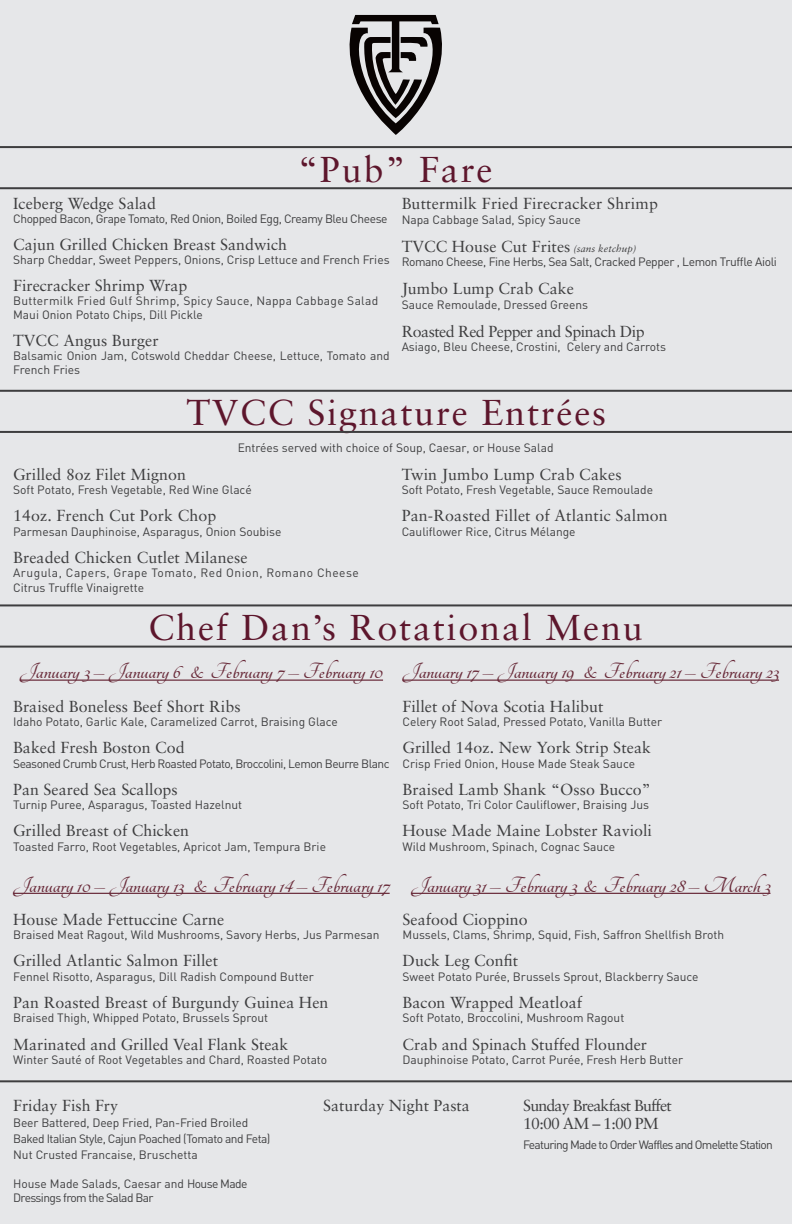
<style>
.page{position:relative;width:792px;height:1224px;background:#e6e7e9}
.page>*{position:absolute;margin:0;border:0;box-sizing:border-box;transform-origin:0 0}
.t1{font:36px "Sabon";letter-spacing:.05em;color:#5d162c}
.t2{font:700 24px "Tangerine";color:#682938}
.t3{font:16px "Sabon";letter-spacing:.005em;color:#3e3e3f}
.t4{font:16px "Sabon";letter-spacing:-.03em;color:#3e3e3f}
.t5{font:16px "Sabon";letter-spacing:-.05em;color:#3e3e3f}
.t6{font:12px/16px "DIN";color:#3e3e3f}
.t7{font:12px "DIN";letter-spacing:-.045em;color:#3e3e3f}
.t8{font:12px "DIN";letter-spacing:-.03em;color:#3e3e3f}
.t9{font:12px "DIN";letter-spacing:-.035em;color:#3e3e3f}
.t10{font:12px/14.4px "DIN";letter-spacing:-.05em;color:#3e3e3f}
.t11{font:12px "DIN";letter-spacing:.025em;color:#3e3e3f}
.t12{font:12px "DIN";letter-spacing:.04em;color:#3e3e3f}
.t13{font:12px "DIN";letter-spacing:-.06em;color:#3e3e3f}
.s1{font-style:italic;font-size:10px}
</style>
<div class="page">
<hr style="left:0;top:146px;width:792px;height:2px;background:#3e3e3f">
<hr style="left:0;top:187px;width:792px;height:2px;background:#3e3e3f">
<svg style="left:350px;top:15px;width:92px;height:120px"></svg>
<hr style="left:20px;top:680px;width:363px;height:1px;background:#682938">
<hr style="left:13px;top:893px;width:377px;height:1px;background:#682938">
<hr style="left:403px;top:680px;width:376px;height:1px;background:#682938">
<hr style="left:411px;top:893px;width:360px;height:1px;background:#682938">
<hr style="left:0;top:390px;width:792px;height:2px;background:#3e3e3f">
<hr style="left:0;top:431px;width:792px;height:2px;background:#3e3e3f">
<hr style="left:0;top:604px;width:792px;height:2px;background:#3e3e3f">
<hr style="left:0;top:646px;width:792px;height:2px;background:#3e3e3f">
<hr style="left:0;top:1080px;width:792px;height:2px;background:#3e3e3f">
<p class="t1" style="left:298px;top:148px;width:196px">“Pub” Fare</p>
<p class="t3" style="left:13px;top:194px;width:145px">Iceberg Wedge Salad</p>
<p class="t9" style="left:13px;top:211px;width:376px">Chopped Bacon, Grape Tomato, Red Onion, Boiled Egg, Creamy Bleu Cheese</p>
<p class="t3" style="left:13px;top:235px;width:275px">Cajun Grilled Chicken Breast Sandwich</p>
<p class="t6" style="left:13px;top:252px;width:378px">Sharp Cheddar, Sweet Peppers, Onions, Crisp Lettuce and French Fries</p>
<p class="t3" style="left:13px;top:276px;width:176px">Firecracker Shrimp Wrap</p>
<p class="t11" style="left:13px;top:293px;width:367px">Buttermilk Fried Gulf Shrimp, Spicy Sauce, Nappa Cabbage Salad</p>
<p class="t6" style="left:13px;top:307px;width:191px">Maui Onion Potato Chips, Dill Pickle</p>
<p class="t3" style="left:13px;top:331px;width:147px">TVCC Angus Burger</p>
<p class="t6" style="left:13px;top:349px;width:378px;line-height:14px">Balsamic Onion Jam, Cotswold Cheddar Cheese, Lettuce, Tomato and<br>French Fries</p>
<p class="t3" style="left:402px;top:194px;width:258px">Buttermilk Fried Firecracker Shrimp</p>
<p class="t6" style="left:402px;top:211px;width:181px">Napa Cabbage Salad, Spicy Sauce</p>
<p class="t3" style="left:402px;top:237px;width:236px">TVCC House Cut Frites <span class="s1">(sans ketchup)</span></p>
<p class="t8" style="left:402px;top:254px;width:377px">Romano Cheese, Fine Herbs, Sea Salt, Cracked Pepper , Lemon Truffle Aioli</p>
<p class="t3" style="left:402px;top:279px;width:174px">Jumbo Lump Crab Cake</p>
<p class="t6" style="left:402px;top:296px;width:188px">Sauce Remoulade, Dressed Greens</p>
<p class="t4" style="left:402px;top:322px;width:244px">Roasted Red Pepper and Spinach Dip</p>
<p class="t6" style="left:402px;top:339px;width:266px">Asiago, Bleu Cheese, Crostini, Celery and Carrots</p>
<p class="t1" style="left:186px;top:391px;width:421px">TVCC Signature Entrées</p>
<p class="t6" style="left:238px;top:440px;width:317px">Entrées served with choice of Soup, Caesar, or House Salad</p>
<p class="t3" style="left:13px;top:465px;width:174px">Grilled 8oz Filet Mignon</p>
<p class="t6" style="left:13px;top:482px;width:240px">Soft Potato, Fresh Vegetable, Red Wine Glacé</p>
<p class="t3" style="left:13px;top:506px;width:205px">14oz. French Cut Pork Chop</p>
<p class="t6" style="left:13px;top:523px;width:270px">Parmesan Dauphinoise, Asparagus, Onion Soubise</p>
<p class="t3" style="left:13px;top:548px;width:236px">Breaded Chicken Cutlet Milanese</p>
<p class="t12" style="left:13px;top:565px;width:347px">Arugula, Capers, Grape Tomato, Red Onion, Romano Cheese</p>
<p class="t6" style="left:13px;top:579px;width:132px">Citrus Truffle Vinaigrette</p>
<p class="t3" style="left:402px;top:465px;width:222px">Twin Jumbo Lump Crab Cakes</p>
<p class="t6" style="left:402px;top:482px;width:253px">Soft Potato, Fresh Vegetable, Sauce Remoulade</p>
<p class="t3" style="left:402px;top:506px;width:268px">Pan-Roasted Fillet of Atlantic Salmon</p>
<p class="t6" style="left:402px;top:523px;width:176px">Cauliflower Rice, Citrus Mélange</p>
<p class="t1" style="left:148px;top:606px;width:496px">Chef Dan’s Rotational Menu</p>
<p class="t2" style="left:20px;top:660px;width:365px">January 3 – January 6 &amp; February 7 – February 10</p>
<p class="t3" style="left:13px;top:696px;width:229px">Braised Boneless Beef Short Ribs</p>
<p class="t6" style="left:13px;top:713px;width:326px">Idaho Potato, Garlic Kale, Caramelized Carrot, Braising Glace</p>
<p class="t3" style="left:13px;top:738px;width:173px">Baked Fresh Boston Cod</p>
<p class="t7" style="left:13px;top:756px;width:378px">Seasoned Crumb Crust, Herb Roasted Potato, Broccolini, Lemon Beurre Blanc</p>
<p class="t3" style="left:13px;top:780px;width:166px">Pan Seared Sea Scallops</p>
<p class="t6" style="left:13px;top:797px;width:231px">Turnip Puree, Asparagus, Toasted Hazelnut</p>
<p class="t3" style="left:13px;top:821px;width:177px">Grilled Breast of Chicken</p>
<p class="t6" style="left:13px;top:838px;width:314px">Toasted Farro, Root Vegetables, Apricot Jam, Tempura Brie</p>
<p class="t2" style="left:13px;top:873px;width:378px">January 10 – January 13 &amp; February 14 – February 17</p>
<p class="t3" style="left:13px;top:910px;width:213px">House Made Fettuccine Carne</p>
<p class="t6" style="left:13px;top:927px;width:368px">Braised Meat Ragout, Wild Mushrooms, Savory Herbs, Jus Parmesan</p>
<p class="t3" style="left:13px;top:951px;width:207px">Grilled Atlantic Salmon Fillet</p>
<p class="t6" style="left:13px;top:968px;width:302px">Fennel Risotto, Asparagus, Dill Radish Compound Butter</p>
<p class="t3" style="left:13px;top:993px;width:317px">Pan Roasted Breast of Burgundy Guinea Hen</p>
<p class="t6" style="left:13px;top:1010px;width:257px">Braised Thigh, Whipped Potato, Brussels Sprout</p>
<p class="t3" style="left:13px;top:1034px;width:277px">Marinated and Grilled Veal Flank Steak</p>
<p class="t6" style="left:13px;top:1051px;width:316px">Winter Sauté of Root Vegetables and Chard, Roasted Potato</p>
<p class="t2" style="left:403px;top:660px;width:378px">January 17 – January 19 &amp; February 21 – February 23</p>
<p class="t3" style="left:403px;top:696px;width:202px">Fillet of Nova Scotia Halibut</p>
<p class="t6" style="left:403px;top:713px;width:261px">Celery Root Salad, Pressed Potato, Vanilla Butter</p>
<p class="t3" style="left:403px;top:738px;width:250px">Grilled 14oz. New York Strip Steak</p>
<p class="t6" style="left:403px;top:755px;width:234px">Crisp Fried Onion, House Made Steak Sauce</p>
<p class="t3" style="left:403px;top:780px;width:250px">Braised Lamb Shank “Osso Bucco”</p>
<p class="t6" style="left:403px;top:797px;width:248px">Soft Potato, Tri Color Cauliflower, Braising Jus</p>
<p class="t3" style="left:403px;top:821px;width:251px">House Made Maine Lobster Ravioli</p>
<p class="t6" style="left:403px;top:838px;width:214px">Wild Mushroom, Spinach, Cognac Sauce</p>
<p class="t2" style="left:411px;top:873px;width:361px">January 31 – February 3 &amp; February 28 – March 3</p>
<p class="t3" style="left:403px;top:910px;width:127px">Seafood Cioppino</p>
<p class="t6" style="left:403px;top:927px;width:323px">Mussels, Clams, Shrimp, Squid, Fish, Saffron Shellfish Broth</p>
<p class="t3" style="left:403px;top:951px;width:117px">Duck Leg Confit</p>
<p class="t6" style="left:403px;top:968px;width:298px">Sweet Potato Purée, Brussels Sprout, Blackberry Sauce</p>
<p class="t3" style="left:403px;top:993px;width:181px">Bacon Wrapped Meatloaf</p>
<p class="t6" style="left:403px;top:1010px;width:223px">Soft Potato, Broccolini, Mushroom Ragout</p>
<p class="t3" style="left:403px;top:1034px;width:246px">Crab and Spinach Stuffed Flounder</p>
<p class="t6" style="left:403px;top:1051px;width:282px">Dauphinoise Potato, Carrot Purée, Fresh Herb Butter</p>
<p class="t3" style="left:13px;top:1096px;width:106px">Friday Fish Fry</p>
<p class="t6" style="left:13px;top:1115px;width:259px">Beer Battered, Deep Fried, Pan-Fried Broiled<br>Baked Italian Style, Cajun Poached (Tomato and Feta)<br>Nut Crusted Francaise, Bruschetta</p>
<p class="t10" style="left:13px;top:1176px;width:236px">House Made Salads, Caesar and House Made<br>Dressings from the Salad Bar</p>
<p class="t3" style="left:323px;top:1096px;width:148px">Saturday Night Pasta</p>
<p class="t5" style="left:523px;top:1096px;width:150px">Sunday Breakfast Buffet</p>
<p class="t3" style="left:523px;top:1114px;width:137px">10:00 AM – 1:00 PM</p>
<p class="t13" style="left:523px;top:1138px;width:251px">Featuring Made to Order Waffles and Omelette Station</p>
</div>
